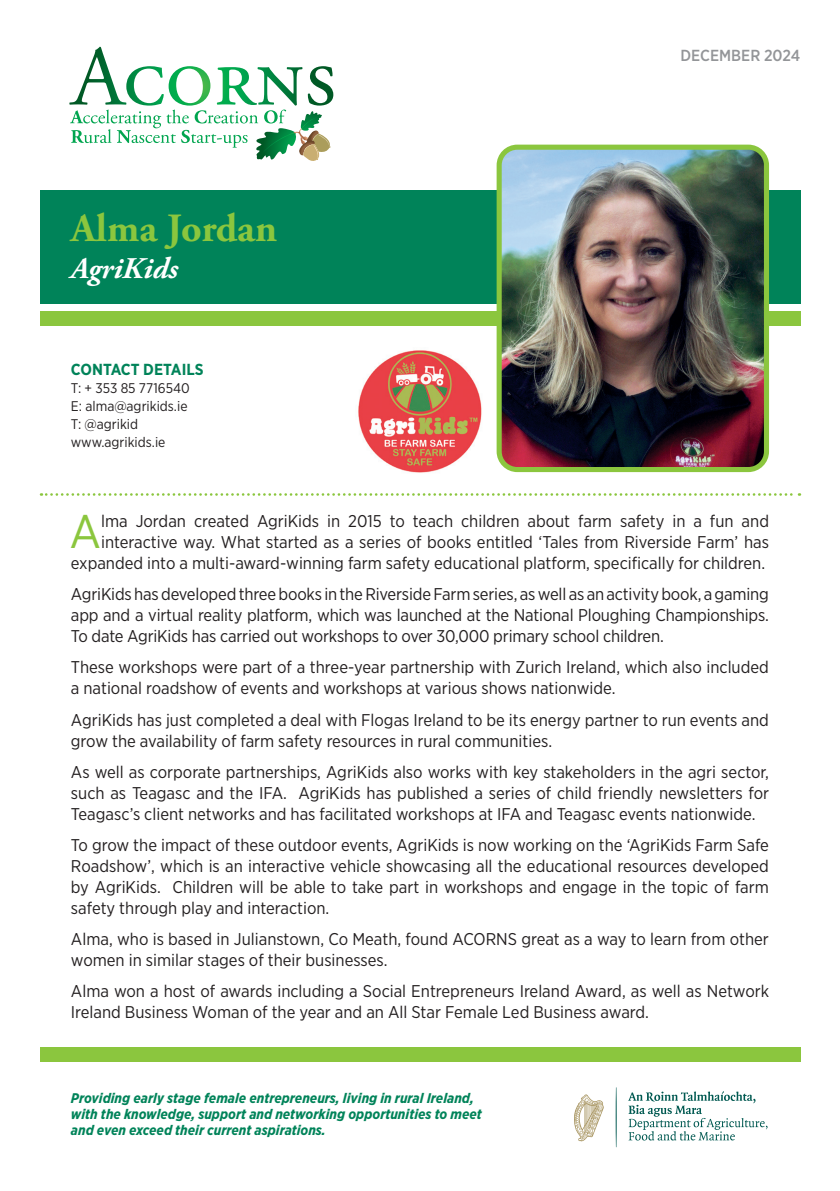
<style>
.page{position:relative;width:840px;height:1191px;background:#fff}
.page>*{position:absolute;margin:0;border:0;box-sizing:border-box;transform-origin:0 0}
.t1{font:47px "Gotham Narrow";color:#8bc63e}
.t2{font:700 40px "Adobe Garamond Pro";color:#8bc63e}
.t3{font:italic 700 30px "Adobe Garamond Pro";color:#fff}
.t4{font:17px/21px "Gotham Narrow";color:#231f20}
.t5{font:700 16px "Gotham Narrow";color:#008359}
.t6{font:500 16px "Gotham Narrow";color:#939598}
.t7{font:italic 700 14px/16px "Gotham Narrow";color:#008359}
.t8{font:14px/18px "Gotham Narrow";color:#231f20}
</style>
<div class="page">
<div style="left:40px;top:1047px;width:759px;height:14px;background:#8bc63e"></div>
<div style="left:40px;top:190px;width:759px;height:114px;background:#008359"></div>
<div style="left:40px;top:311px;width:759px;height:15px;background:#8bc63e"></div>
<svg style="left:41px;top:493px;width:758px;height:3px"></svg>
<img style="left:502px;top:147px;width:264px;height:319px">
<div style="left:496px;top:145px;width:272px;height:327px;border:5px solid #8bc63e;border-radius:18px"></div>
<img style="left:358px;top:350px;width:124px;height:123px">
<svg style="left:69px;top:47px;width:264px;height:114px"></svg>
<svg style="left:628px;top:1091px;width:139px;height:49px"></svg>
<svg style="left:615px;top:1088px;width:1px;height:59px"></svg>
<svg style="left:574px;top:1094px;width:29px;height:47px"></svg>
<h2 class="t2" style="left:71px;top:205px;width:207px">Alma Jordan</h2>
<h3 class="t3" style="left:71px;top:251px;width:108px">AgriKids</h3>
<p class="t5" style="left:71px;top:359px;width:134px">CONTACT DETAILS</p>
<p class="t8" style="left:71px;top:379px;width:120px">T: + 353 85 7716540<br>E: alma@agrikids.ie<br>T: @agrikid www.agrikids.ie</p>
<p class="t6" style="left:680px;top:45px;width:121px">DECEMBER 2024</p>
<p class="t4" style="left:71px;top:510px;width:699px;text-align:right">lma Jordan created AgriKids in 2015 to teach children about farm safety in a fun and interactive way. What started as a series of books entitled ‘Tales from Riverside Farm’ has expanded into a multi-award-winning farm safety educational platform, specifically for children.</p>
<p class="t4" style="left:71px;top:583px;width:699px;text-align:justify">AgriKids has developed three books in the Riverside Farm series, as well as an activity book, a gaming app and a virtual reality platform, which was launched at the National Ploughing Championships.<br>To date AgriKids has carried out workshops to over 30,000 primary school children.</p>
<p class="t4" style="left:71px;top:656px;width:699px">These workshops were part of a three-year partnership with Zurich Ireland, which also included a national roadshow of events and workshops at various shows nationwide.</p>
<p class="t4" style="left:71px;top:708px;width:699px">AgriKids has just completed a deal with Flogas Ireland to be its energy partner to run events and grow the availability of farm safety resources in rural communities.</p>
<p class="t4" style="left:71px;top:761px;width:699px;text-align:justify">As well as corporate partnerships, AgriKids also works with key stakeholders in the agri sector, such as Teagasc and the IFA. AgriKids has published a series of child friendly newsletters for Teagasc’s client networks and has facilitated workshops at IFA and Teagasc events nationwide.</p>
<p class="t4" style="left:71px;top:834px;width:699px;text-align:justify">To grow the impact of these outdoor events, AgriKids is now working on the ‘AgriKids Farm Safe Roadshow’, which is an interactive vehicle showcasing all the educational resources developed by AgriKids. Children will be able to take part in workshops and engage in the topic of farm safety through play and interaction.</p>
<p class="t4" style="left:71px;top:928px;width:699px">Alma, who is based in Julianstown, Co Meath, found ACORNS great as a way to learn from other women in similar stages of their businesses.</p>
<p class="t4" style="left:71px;top:980px;width:699px">Alma won a host of awards including a Social Entrepreneurs Ireland Award, as well as Network<br>Ireland Business Woman of the year and an All Star Female Led Business award.</p>
<h1 class="t1" style="left:69px;top:502px;width:33px">A</h1>
<p class="t7" style="left:71px;top:1089px;width:412px">Providing early stage female entrepreneurs, living in rural Ireland, with the knowledge, support and networking opportunities to meet and even exceed their current aspirations.</p>
</div>
